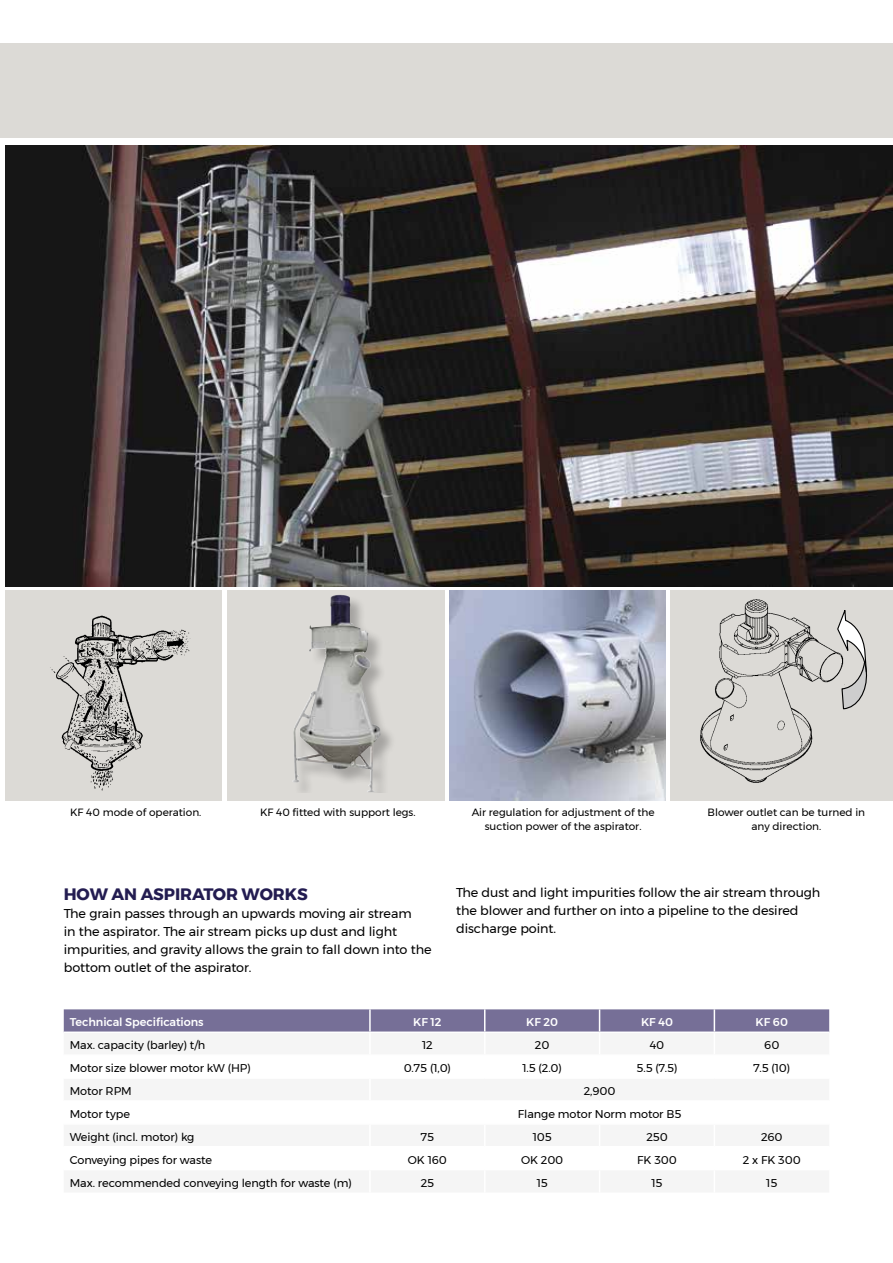
<style>
.page{position:relative;width:893px;height:1263px;background:#fff}
.page>*{position:absolute;margin:0;border:0;box-sizing:border-box;transform-origin:0 0}
.t1{font:700 16.5px "Montserrat";letter-spacing:-.005em;color:#231c51}
.t2{font:12.75px/18px "Montserrat";letter-spacing:-.005em;color:#000}
.t3{font:11.25px "Montserrat";letter-spacing:-.005em;color:#000}
.t4{font:500 11.25px "Montserrat";letter-spacing:-.005em;color:#fff}
.t5{font:10.5px/14.2px "Montserrat";color:#000;text-align:center}
</style>
<div class="page">
<svg style="left:64px;top:1009px;width:765px;height:23px;background:#7c759b"></svg>
<img style="left:6px;top:146px;width:887px;height:441px">
<img style="left:450px;top:590px;width:216px;height:210px">
<div style="left:6px;top:590px;width:216px;height:210px;background:#dcdad6"></div>
<img style="left:50px;top:615px;width:141px;height:176px">
<div style="left:227px;top:590px;width:217px;height:210px;background:#dcdad6"></div>
<div style="left:293px;top:595px;width:104px;height:197px;background:#000;opacity:.25"></div>
<img style="left:293px;top:595px;width:88px;height:197px">
<div style="left:671px;top:590px;width:222px;height:210px;background:#dcdad6"></div>
<svg style="left:845px;top:610px;width:23px;height:100px"></svg>
<img style="left:700px;top:599px;width:145px;height:184px">
<div style="left:0;top:43px;width:893px;height:94px;background:#dcdad6"></div>
<p class="t5" style="left:70px;top:805px;width:133px">KF 40 mode of operation.</p>
<p class="t5" style="left:260px;top:805px;width:157px">KF 40 fitted with support legs.</p>
<p class="t5" style="left:472px;top:805px;width:184px">Air regulation for adjustment of the suction power of the aspirator.</p>
<p class="t5" style="left:708px;top:805px;width:159px">Blower outlet can be turned in any direction.</p>
<p class="t1" style="left:64px;top:881px;width:245px">HOW AN ASPIRATOR WORKS</p>
<p class="t2" style="left:64px;top:905px;width:369px">The grain passes through an upwards moving air stream<br>in the aspirator. The air stream picks up dust and light impurities, and gravity allows the grain to fall down into the bottom outlet of the aspirator.</p>
<p class="t2" style="left:456px;top:883px;width:366px">The dust and light impurities follow the air stream through the blower and further on into a pipeline to the desired discharge point.</p>
<p class="t4" style="left:70px;top:1013px;width:135px">Technical Specifications</p>
<p class="t4" style="left:413px;top:1013px;width:30px">KF 12</p>
<p class="t4" style="left:526px;top:1013px;width:33px">KF 20</p>
<p class="t4" style="left:641px;top:1013px;width:33px">KF 40</p>
<p class="t4" style="left:756px;top:1013px;width:34px">KF 60</p>
<p class="t3" style="left:70px;top:1036px;width:137px">Max. capacity (barley) t/h</p>
<p class="t3" style="left:422px;top:1036px;width:12px">12</p>
<p class="t3" style="left:535px;top:1036px;width:16px">20</p>
<p class="t3" style="left:650px;top:1036px;width:16px">40</p>
<p class="t3" style="left:764px;top:1036px;width:17px">60</p>
<p class="t3" style="left:70px;top:1059px;width:183px">Motor size blower motor kW (HP)</p>
<p class="t3" style="left:404px;top:1059px;width:49px">0.75 (1,0)</p>
<p class="t3" style="left:522px;top:1059px;width:41px">1.5 (2.0)</p>
<p class="t3" style="left:637px;top:1059px;width:42px">5.5 (7.5)</p>
<p class="t3" style="left:753px;top:1059px;width:38px">7.5 (10)</p>
<p class="t3" style="left:70px;top:1082px;width:63px">Motor RPM</p>
<p class="t3" style="left:584px;top:1082px;width:33px">2,900</p>
<p class="t3" style="left:70px;top:1105px;width:62px">Motor type</p>
<p class="t3" style="left:518px;top:1105px;width:165px">Flange motor Norm motor B5</p>
<p class="t3" style="left:70px;top:1128px;width:126px">Weight (incl. motor) kg</p>
<p class="t3" style="left:421px;top:1128px;width:15px">75</p>
<p class="t3" style="left:533px;top:1128px;width:20px">105</p>
<p class="t3" style="left:646px;top:1128px;width:23px">250</p>
<p class="t3" style="left:761px;top:1128px;width:23px">260</p>
<p class="t3" style="left:70px;top:1151px;width:144px">Conveying pipes for waste</p>
<p class="t3" style="left:408px;top:1151px;width:41px">OK 160</p>
<p class="t3" style="left:521px;top:1151px;width:44px">OK 200</p>
<p class="t3" style="left:637px;top:1151px;width:41px">FK 300</p>
<p class="t3" style="left:743px;top:1151px;width:59px">2 x FK 300</p>
<p class="t3" style="left:70px;top:1174px;width:284px">Max. recommended conveying length for waste (m)</p>
<p class="t3" style="left:421px;top:1174px;width:15px">25</p>
<p class="t3" style="left:537px;top:1174px;width:13px">15</p>
<p class="t3" style="left:651px;top:1174px;width:13px">15</p>
<p class="t3" style="left:766px;top:1174px;width:13px">15</p>
</div>
